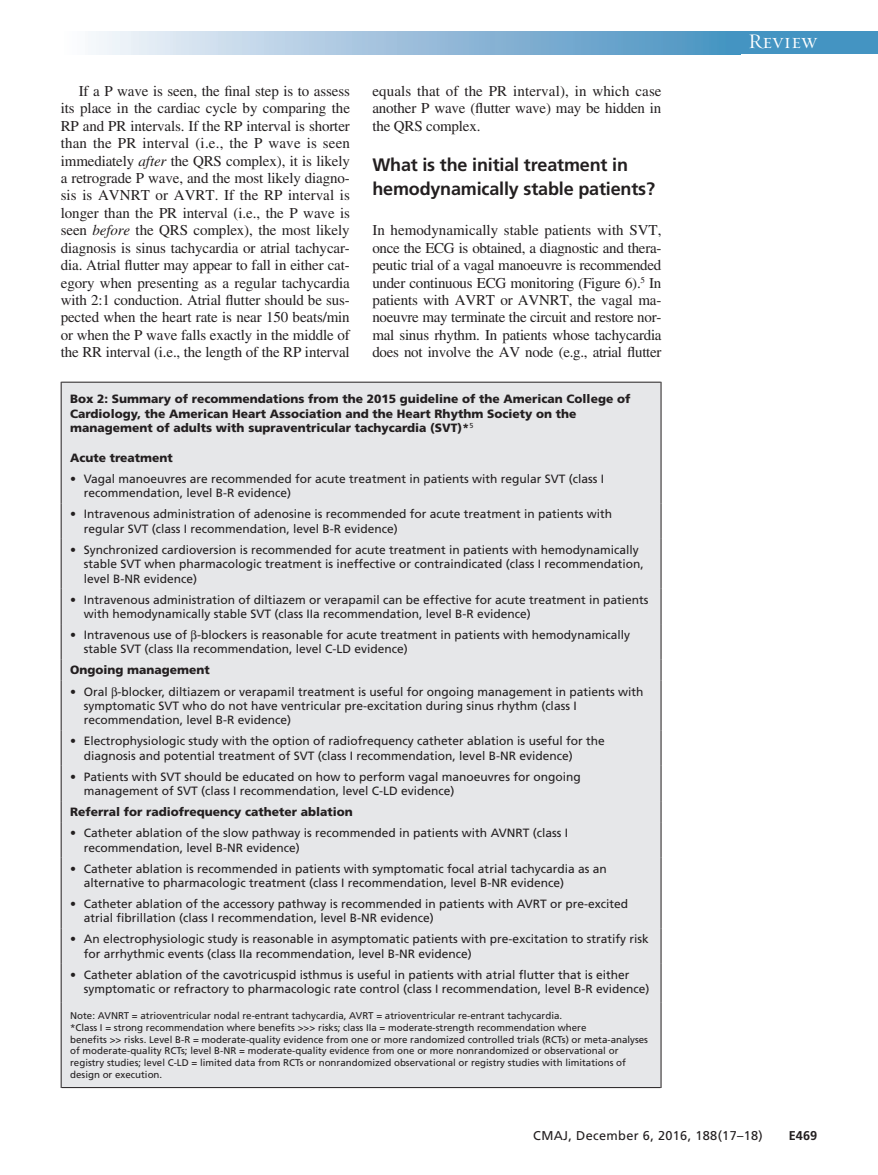
<style>
.page{position:relative;width:878px;height:1175px;background:#fff}
.page>*{position:absolute;margin:0;border:0;box-sizing:border-box;transform-origin:0 0}
.t1{font:21px "Requiem Display HTF Small Caps";letter-spacing:.005em;color:#fff}
.t2{font:700 18px/24px "Frutiger LT Std";letter-spacing:-.01em;color:#231f20}
.t3{font:15px/17.4px "Times LT Std";letter-spacing:-.01em;color:#231f20;text-align:justify}
.t4{font:12.75px "Frutiger LT Std";letter-spacing:.025em;color:#231f20}
.t5{font:700 12.75px "Frutiger LT Std";color:#231f20}
.t6{font:12px/14.4px "Frutiger LT Std";color:#231f20}
.t7{font:900 12px/14.4px "Frutiger LT Std";color:#231f20}
.t8{font:9.75px/11.7px "Frutiger LT Std";color:#231f20}
.s1{font-style:italic}
</style>
<div class="page">
<div style="left:61px;top:32px;width:679px;height:22px;background:linear-gradient(to right,#fbf8fc,#458ebf)"></div>
<div style="left:726px;top:32px;width:152px;height:22px;background:#4494c2"></div>
<div style="left:61px;top:382px;width:600px;height:62px;background:#e6e7e9"></div>
<div style="left:62px;top:444px;width:598px;height:643px;background:#e6e7e9"></div>
<hr style="left:61px;top:468px;width:1px;height:35px;background:#231f20">
<hr style="left:660px;top:468px;width:1px;height:35px;background:#231f20">
<hr style="left:61px;top:503px;width:1px;height:36px;background:#231f20">
<hr style="left:660px;top:503px;width:1px;height:36px;background:#231f20">
<hr style="left:61px;top:539px;width:1px;height:49px;background:#231f20">
<hr style="left:660px;top:539px;width:1px;height:49px;background:#231f20">
<hr style="left:61px;top:588px;width:1px;height:36px;background:#231f20">
<hr style="left:660px;top:588px;width:1px;height:36px;background:#231f20">
<hr style="left:61px;top:624px;width:1px;height:35px;background:#231f20">
<hr style="left:660px;top:624px;width:1px;height:35px;background:#231f20">
<svg style="left:61px;top:659px;width:1px;height:21px"></svg>
<svg style="left:660px;top:659px;width:1px;height:21px"></svg>
<hr style="left:61px;top:680px;width:1px;height:50px;background:#231f20">
<hr style="left:660px;top:680px;width:1px;height:50px;background:#231f20">
<hr style="left:61px;top:730px;width:1px;height:35px;background:#231f20">
<hr style="left:660px;top:730px;width:1px;height:35px;background:#231f20">
<hr style="left:61px;top:765px;width:1px;height:36px;background:#231f20">
<hr style="left:660px;top:765px;width:1px;height:36px;background:#231f20">
<svg style="left:61px;top:801px;width:1px;height:21px"></svg>
<svg style="left:660px;top:801px;width:1px;height:21px"></svg>
<hr style="left:61px;top:822px;width:1px;height:35px;background:#231f20">
<hr style="left:660px;top:822px;width:1px;height:35px;background:#231f20">
<hr style="left:61px;top:857px;width:1px;height:36px;background:#231f20">
<hr style="left:660px;top:857px;width:1px;height:36px;background:#231f20">
<hr style="left:61px;top:893px;width:1px;height:35px;background:#231f20">
<hr style="left:660px;top:893px;width:1px;height:35px;background:#231f20">
<hr style="left:61px;top:928px;width:1px;height:35px;background:#231f20">
<hr style="left:660px;top:928px;width:1px;height:35px;background:#231f20">
<hr style="left:62px;top:382px;width:598px;height:1px;background:#231f20">
<hr style="left:61px;top:382px;width:1px;height:62px;background:#231f20">
<hr style="left:660px;top:382px;width:1px;height:62px;background:#231f20">
<svg style="left:61px;top:444px;width:1px;height:24px"></svg>
<svg style="left:660px;top:444px;width:1px;height:24px"></svg>
<hr style="left:61px;top:963px;width:1px;height:39px;background:#231f20">
<hr style="left:660px;top:963px;width:1px;height:39px;background:#231f20">
<hr style="left:61px;top:1002px;width:1px;height:86px;background:#231f20">
<hr style="left:660px;top:1002px;width:1px;height:86px;background:#231f20">
<hr style="left:62px;top:1087px;width:598px;height:1px;background:#231f20">
<svg style="left:191px;top:630px;width:6px;height:11px"></svg>
<svg style="left:112px;top:686px;width:5px;height:12px"></svg>
<p class="t3" style="left:61px;top:82px;width:291px;text-indent:18px">If a P wave is seen, the final step is to assess its place in the cardiac cycle by comparing the RP and PR intervals. If the RP interval is shorter than the PR interval (i.e., the P wave is seen immediately <span class="s1">after</span> the QRS complex), it is likely a retrograde P wave, and the most likely diagno&shy;sis is AVNRT or AVRT. If the RP interval is longer than the PR interval (i.e., the P wave is seen <span class="s1">before</span> the QRS complex), the most likely diagnosis is sinus tachycardia or atrial tachycar&shy;dia. Atrial flutter may appear to fall in either cat&shy;egory when presenting as a regular tachycardia with 2:1 conduction. Atrial flutter should be sus&shy;pected when the heart rate is near 150 beats/min or when the P wave falls exactly in the middle of the RR interval (i.e., the length of the RP interval</p>
<p class="t3" style="left:372px;top:82px;width:291px">equals that of the PR interval), in which case another P wave (flutter wave) may be hidden in the QRS complex.</p>
<h2 class="t2" style="left:372px;top:153px;width:284px">What is the initial treatment in hemodynamically stable patients?</h2>
<p class="t3" style="left:372px;top:221px;width:291px">In hemodynamically stable patients with SVT, once the ECG is obtained, a diagnostic and thera&shy;peutic trial of a vagal manoeuvre is recommended under continuous ECG monitoring (Figure 6).<sup>5</sup> In patients with AVRT or AVNRT, the vagal ma&shy;noeuvre may terminate the circuit and restore nor&shy;mal sinus rhythm. In patients whose tachycardia does not involve the AV node (e.g., atrial flutter</p>
<p class="t7" style="left:70px;top:392px;width:561px">Box 2: Summary of recommendations from the 2015 guideline of the American College of<br>Cardiology, the American Heart Association and the Heart Rhythm Society on the management of adults with supraventricular tachycardia (SVT)*<sup>5</sup></p>
<p class="t7" style="left:70px;top:450px;width:104px">Acute treatment</p>
<p class="t6" style="left:84px;top:472px;width:522px;text-indent:-14px">• Vagal manoeuvres are recommended for acute treatment in patients with regular SVT (class I recommendation, level B-R evidence)</p>
<p class="t6" style="left:84px;top:507px;width:530px;text-indent:-14px">• Intravenous administration of adenosine is recommended for acute treatment in patients with regular SVT (class I recommendation, level B-R evidence)</p>
<p class="t6" style="left:84px;top:542px;width:561px;text-indent:-14px">• Synchronized cardioversion is recommended for acute treatment in patients with hemodynamically stable SVT when pharmacologic treatment is ineffective or contraindicated (class I recommendation, level B-NR evidence)</p>
<p class="t6" style="left:84px;top:592px;width:566px;text-indent:-14px">• Intravenous administration of diltiazem or verapamil can be effective for acute treatment in patients with hemodynamically stable SVT (class IIa recommendation, level B-R evidence)</p>
<p class="t6" style="left:84px;top:628px;width:548px;text-indent:-14px">• Intravenous use of -blockers is reasonable for acute treatment in patients with hemodynamically stable SVT (class IIa recommendation, level C-LD evidence)</p>
<p class="t7" style="left:70px;top:663px;width:141px">Ongoing management</p>
<p class="t6" style="left:84px;top:684px;width:561px;text-indent:-14px">• Oral -blocker, diltiazem or verapamil treatment is useful for ongoing management in patients with symptomatic SVT who do not have ventricular pre-excitation during sinus rhythm (class I recommendation, level B-R evidence)</p>
<p class="t6" style="left:84px;top:734px;width:522px;text-indent:-14px">• Electrophysiologic study with the option of radiofrequency catheter ablation is useful for the diagnosis and potential treatment of SVT (class I recommendation, level B-NR evidence)</p>
<p class="t6" style="left:84px;top:769px;width:498px;text-indent:-14px">• Patients with SVT should be educated on how to perform vagal manoeuvres for ongoing management of SVT (class I recommendation, level C-LD evidence)</p>
<p class="t7" style="left:70px;top:804px;width:284px">Referral for radiofrequency catheter ablation</p>
<p class="t6" style="left:84px;top:826px;width:486px;text-indent:-14px">• Catheter ablation of the slow pathway is recommended in patients with AVNRT (class I recommendation, level B-NR evidence)</p>
<p class="t6" style="left:84px;top:861px;width:524px;text-indent:-14px">• Catheter ablation is recommended in patients with symptomatic focal atrial tachycardia as an alternative to pharmacologic treatment (class I recommendation, level B-NR evidence)</p>
<p class="t6" style="left:84px;top:896px;width:546px;text-indent:-14px">• Catheter ablation of the accessory pathway is recommended in patients with AVRT or pre-excited atrial fibrillation (class I recommendation, level B-NR evidence)</p>
<p class="t6" style="left:84px;top:932px;width:566px;text-indent:-14px">• An electrophysiologic study is reasonable in asymptomatic patients with pre-excitation to stratify risk for arrhythmic events (class IIa recommendation, level B-NR evidence)</p>
<p class="t6" style="left:84px;top:967px;width:567px;text-indent:-14px">• Catheter ablation of the cavotricuspid isthmus is useful in patients with atrial flutter that is either symptomatic or refractory to pharmacologic rate control (class I recommendation, level B-R evidence)</p>
<p class="t8" style="left:70px;top:1010px;width:579px">Note: AVNRT = atrioventricular nodal re-entrant tachycardia, AVRT = atrioventricular re-entrant tachycardia.<br>*Class I = strong recommendation where benefits &gt;&gt;&gt; risks; class IIa = moderate-strength recommendation where<br>benefits &gt;&gt; risks. Level B-R = moderate-quality evidence from one or more randomized controlled trials (RCTs) or meta-analyses of moderate-quality RCTs; level B-NR = moderate-quality evidence from one or more nonrandomized or observational or registry studies; level C-LD = limited data from RCTs or nonrandomized observational or registry studies with limitations of design or execution.</p>
<h1 class="t1" style="left:748px;top:29px;width:70px">Review</h1>
<p class="t4" style="left:533px;top:1127px;width:231px">CMAJ, December 6, 2016, 188(17–18)</p>
<p class="t5" style="left:788px;top:1127px;width:30px">E469</p>
</div>
